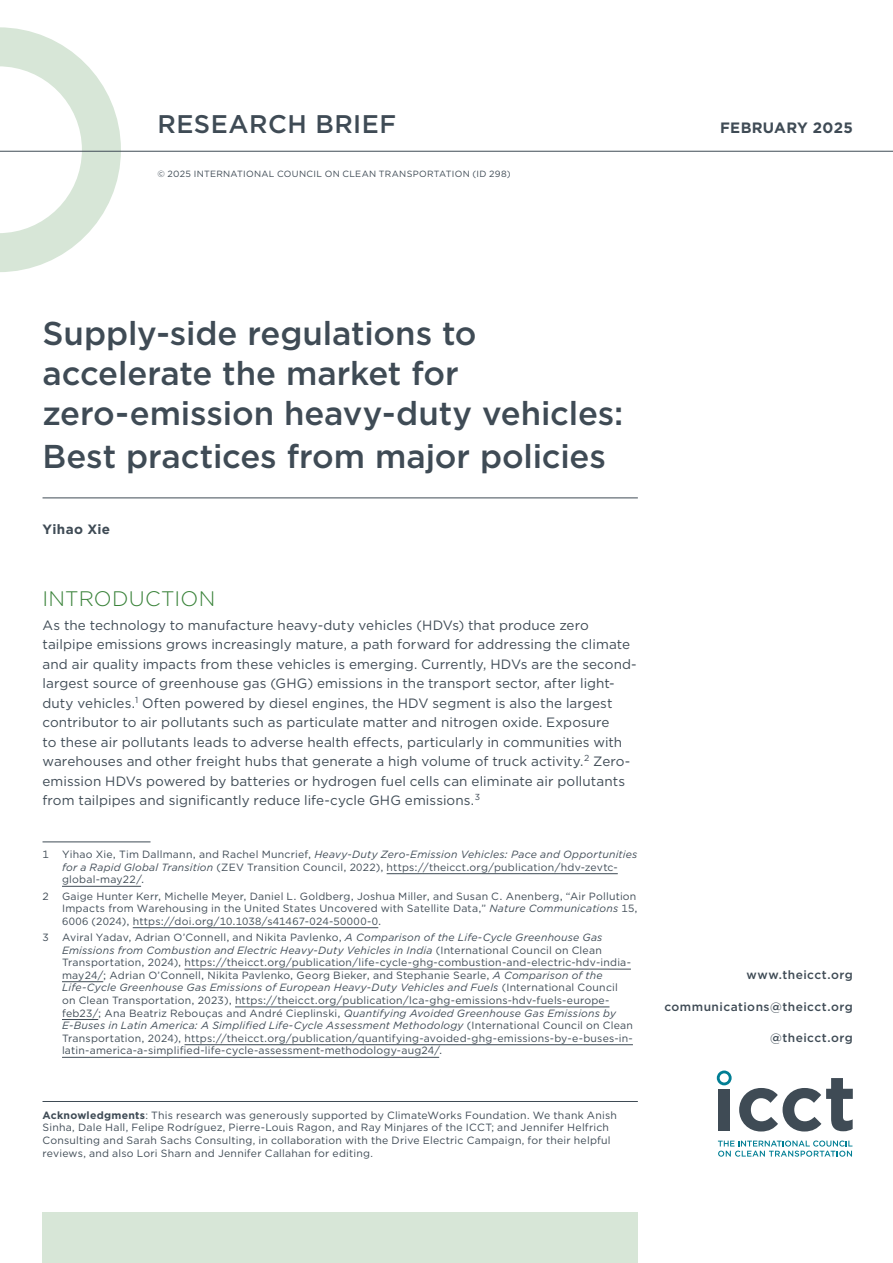
<style>
.page{position:relative;width:893px;height:1263px;background:#fff}
.page>*{position:absolute;margin:0;border:0;box-sizing:border-box;transform-origin:0 0}
.t1{font:500 33px/39.6px "Gotham";letter-spacing:-.005em;color:#3f4b55}
.t2{font:500 25.5px "Gotham";letter-spacing:.02em;color:#3f4b55}
.Heading_1{font:300 21px "Gotham";letter-spacing:.01em;color:#398239}
.Month_Year{font:700 15px "Gotham";letter-spacing:.02em;color:#3f4b55}
.Body_Copy{font:13.5px/19.5px "Gotham";letter-spacing:.005em;color:#3f4b55}
.Author{font:700 13.5px "Gotham";letter-spacing:.025em;color:#3f4b55}
.t3{font:500 12px "Gotham";letter-spacing:.04em;color:#3f4b55}
.Footnote{font:10.5px/12.6px "Gotham";letter-spacing:.02em;color:#3f4b55}
.Acknowledgment{font:10.5px/12.6px "Gotham";letter-spacing:.02em;color:#3f4b55}
.Body_Copy-2{font:9px "Gotham";letter-spacing:.03em;color:#3f4b55}
.s1{font-style:italic}
.s2{font-weight:700}
</style>
<div class="page">
<svg style="left:718px;top:1140px;width:134px;height:17px"></svg>
<div style="left:718px;top:1089px;width:12px;height:41px;background:#3f4b55"></div>
<svg style="left:739px;top:1078px;width:114px;height:53px"></svg>
<svg style="left:717px;top:1070px;width:15px;height:15px"></svg>
<div style="left:43px;top:1212px;width:595px;height:51px;background:#d7e6d7"></div>
<svg style="left:0;top:27px;width:121px;height:245px"></svg>
<hr style="left:0;top:151px;width:893px;height:1px;background:#3f4b55">
<hr style="left:43px;top:497px;width:595px;height:1px;background:#3f4b55">
<hr style="left:43px;top:841px;width:108px;height:1px;background:#3f4b55">
<hr style="left:387px;top:873px;width:231px;height:1px;background:#3f4b55">
<hr style="left:62px;top:886px;width:79px;height:1px;background:#3f4b55">
<hr style="left:133px;top:927px;width:245px;height:1px;background:#3f4b55">
<hr style="left:184px;top:969px;width:447px;height:1px;background:#3f4b55">
<hr style="left:62px;top:981px;width:41px;height:1px;background:#3f4b55">
<hr style="left:235px;top:1007px;width:374px;height:1px;background:#3f4b55">
<hr style="left:62px;top:1019px;width:36px;height:1px;background:#3f4b55">
<hr style="left:184px;top:1044px;width:449px;height:1px;background:#3f4b55">
<hr style="left:62px;top:1057px;width:377px;height:1px;background:#3f4b55">
<hr style="left:43px;top:1101px;width:595px;height:1px;background:#3f4b55">
<h2 class="t2" style="left:157px;top:107px;width:240px">RESEARCH BRIEF</h2>
<p class="Month_Year" style="left:720px;top:118px;width:134px">FEBRUARY 2025</p>
<p class="Body_Copy-2" style="left:157px;top:168px;width:355px">© 2025 INTERNATIONAL COUNCIL ON CLEAN TRANSPORTATION (ID 298)</p>
<p class="t1" style="left:43px;top:313px;width:582px">Supply-side regulations to accelerate the market for zero-emission heavy-duty vehicles:</p>
<p class="t1" style="left:43px;top:436px;width:565px">Best practices from major policies</p>
<p class="Author" style="left:43px;top:520px;width:69px">Yihao Xie</p>
<p class="Heading_1" style="left:43px;top:585px;width:174px">INTRODUCTION</p>
<p class="Body_Copy" style="left:43px;top:615px;width:596px">As the technology to manufacture heavy-duty vehicles (HDVs) that produce zero tailpipe emissions grows increasingly mature, a path forward for addressing the climate and air quality impacts from these vehicles is emerging. Currently, HDVs are the second&shy;largest source of greenhouse gas (GHG) emissions in the transport sector, after light&shy;duty vehicles.<sup>1</sup> Often powered by diesel engines, the HDV segment is also the largest contributor to air pollutants such as particulate matter and nitrogen oxide. Exposure<br>to these air pollutants leads to adverse health effects, particularly in communities with warehouses and other freight hubs that generate a high volume of truck activity.<sup>2</sup> Zero&shy;emission HDVs powered by batteries or hydrogen fuel cells can eliminate air pollutants from tailpipes and significantly reduce life-cycle GHG emissions.<sup>3</sup></p>
<p class="Footnote" style="left:43px;top:848px;width:8px">1</p>
<p class="Footnote" style="left:62px;top:848px;width:577px">Yihao Xie, Tim Dallmann, and Rachel Muncrief, <span class="s1">Heavy-Duty Zero-Emission Vehicles: Pace and Opportunities for a Rapid Global Transition</span> (ZEV Transition Council, 2022), https://theicct.org/publication/hdv-zevtc&shy;global-may22/.</p>
<p class="Footnote" style="left:43px;top:889px;width:8px">2</p>
<p class="Footnote" style="left:62px;top:889px;width:577px">Gaige Hunter Kerr, Michelle Meyer, Daniel L. Goldberg, Joshua Miller, and Susan C. Anenberg, “Air Pollution<br>Impacts from Warehousing in the United States Uncovered with Satellite Data,” <span class="s1">Nature Communications</span> 15,<br>6006 (2024), https://doi.org/10.1038/s41467-024-50000-0.</p>
<p class="Footnote" style="left:43px;top:931px;width:8px">3</p>
<p class="Footnote" style="left:62px;top:931px;width:572px">Aviral Yadav, Adrian O’Connell, and Nikita Pavlenko, <span class="s1">A Comparison of the Life-Cycle Greenhouse Gas Emissions from Combustion and Electric Heavy-Duty Vehicles in India</span> (International Council on Clean Transportation, 2024), https://theicct.org/publication/life-cycle-ghg-combustion-and-electric-hdv-india&shy;may24/; Adrian O’Connell, Nikita Pavlenko, Georg Bieker, and Stephanie Searle, <span class="s1">A Comparison of the Life-Cycle Greenhouse Gas Emissions of European Heavy-Duty Vehicles and Fuels</span> (International Council on Clean Transportation, 2023), https://theicct.org/publication/lca-ghg-emissions-hdv-fuels-europe&shy;feb23/; Ana Beatriz Rebouças and André Cieplinski, <span class="s1">Quantifying Avoided Greenhouse Gas Emissions by E-Buses in Latin America: A Simplified Life-Cycle Assessment Methodology</span> (International Council on Clean Transportation, 2024), https://theicct.org/publication/quantifying-avoided-ghg-emissions-by-e-buses-in&shy;latin-america-a-simplified-life-cycle-assessment-methodology-aug24/.</p>
<p class="Acknowledgment" style="left:43px;top:1108px;width:576px"><span class="s2">Acknowledgments</span>: This research was generously supported by ClimateWorks Foundation. We thank Anish Sinha, Dale Hall, Felipe Rodríguez, Pierre-Louis Ragon, and Ray Minjares of the ICCT; and Jennifer Helfrich Consulting and Sarah Sachs Consulting, in collaboration with the Drive Electric Campaign, for their helpful reviews, and also Lori Sharn and Jennifer Callahan for editing.</p>
<p class="t3" style="left:746px;top:967px;width:108px">www.theicct.org</p>
<p class="t3" style="left:664px;top:998px;width:190px">communications@theicct.org</p>
<p class="t3" style="left:770px;top:1030px;width:84px">@theicct.org</p>
</div>
